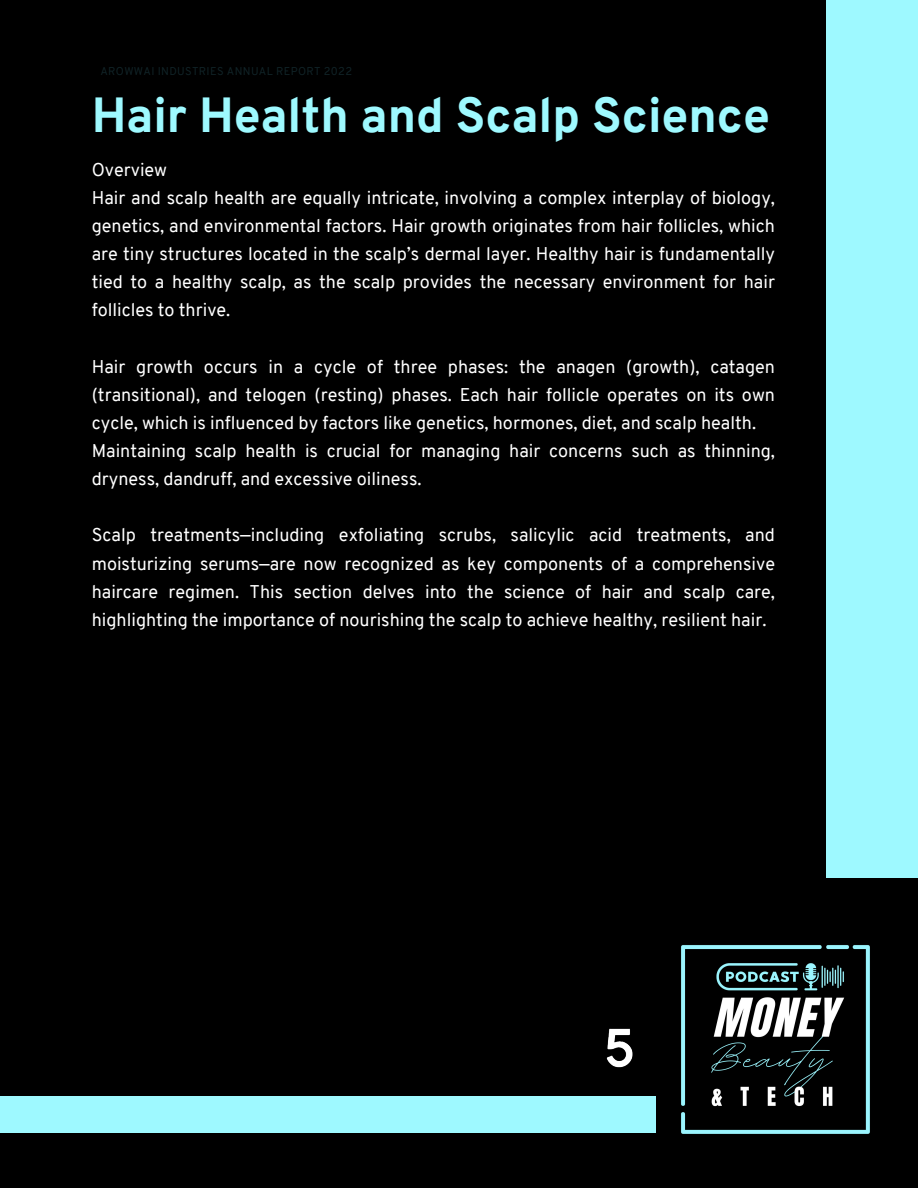
<style>
.page{position:relative;width:918px;height:1188px;background:#000}
.page>*{position:absolute;margin:0;border:0;box-sizing:border-box;transform-origin:0 0}
.t1{font:800 48px "Overpass";color:#9ef9ff}
.t2{font:18px/28.2px "Overpass";color:#fff}
.t3{font:11.1px "Overpass";letter-spacing:.03em;color:#102226}
</style>
<div class="page">
<div style="left:0;top:1096px;width:655px;height:37px;background:#9ef9ff"></div>
<div style="left:826px;top:0;width:92px;height:878px;background:#9ef9ff"></div>
<img style="left:681px;top:945px;width:189px;height:189px">
<img style="left:606px;top:1028px;width:27px;height:40px">
<h2 class="t3" style="left:100px;top:67px;width:253px">AROWWAI INDUSTRIES ANNUAL REPORT 2022</h2>
<p class="t1" style="left:92px;top:96px;width:680px">Hair Health and Scalp Science</p>
<h1 class="t2" style="left:92px;top:157px;width:685px">Overview<br>Hair and scalp health are equally intricate, involving a complex interplay of biology, genetics, and environmental factors. Hair growth originates from hair follicles, which are tiny structures located in the scalp’s dermal layer. Healthy hair is fundamentally tied to a healthy scalp, as the scalp provides the necessary environment for hair follicles to thrive.</h1>
<h2 class="t2" style="left:92px;top:354px;width:685px">Hair growth occurs in a cycle of three phases: the anagen (growth), catagen (transitional), and telogen (resting) phases. Each hair follicle operates on its own cycle, which is influenced by factors like genetics, hormones, diet, and scalp health.<br>Maintaining scalp health is crucial for managing hair concerns such as thinning, dryness, dandruff, and excessive oiliness.</h2>
<h2 class="t2" style="left:92px;top:523px;width:685px;text-align:justify">Scalp treatments—including exfoliating scrubs, salicylic acid treatments, and moisturizing serums—are now recognized as key components of a comprehensive haircare regimen. This section delves into the science of hair and scalp care, highlighting the importance of nourishing the scalp to achieve healthy, resilient hair.</h2>
</div>
